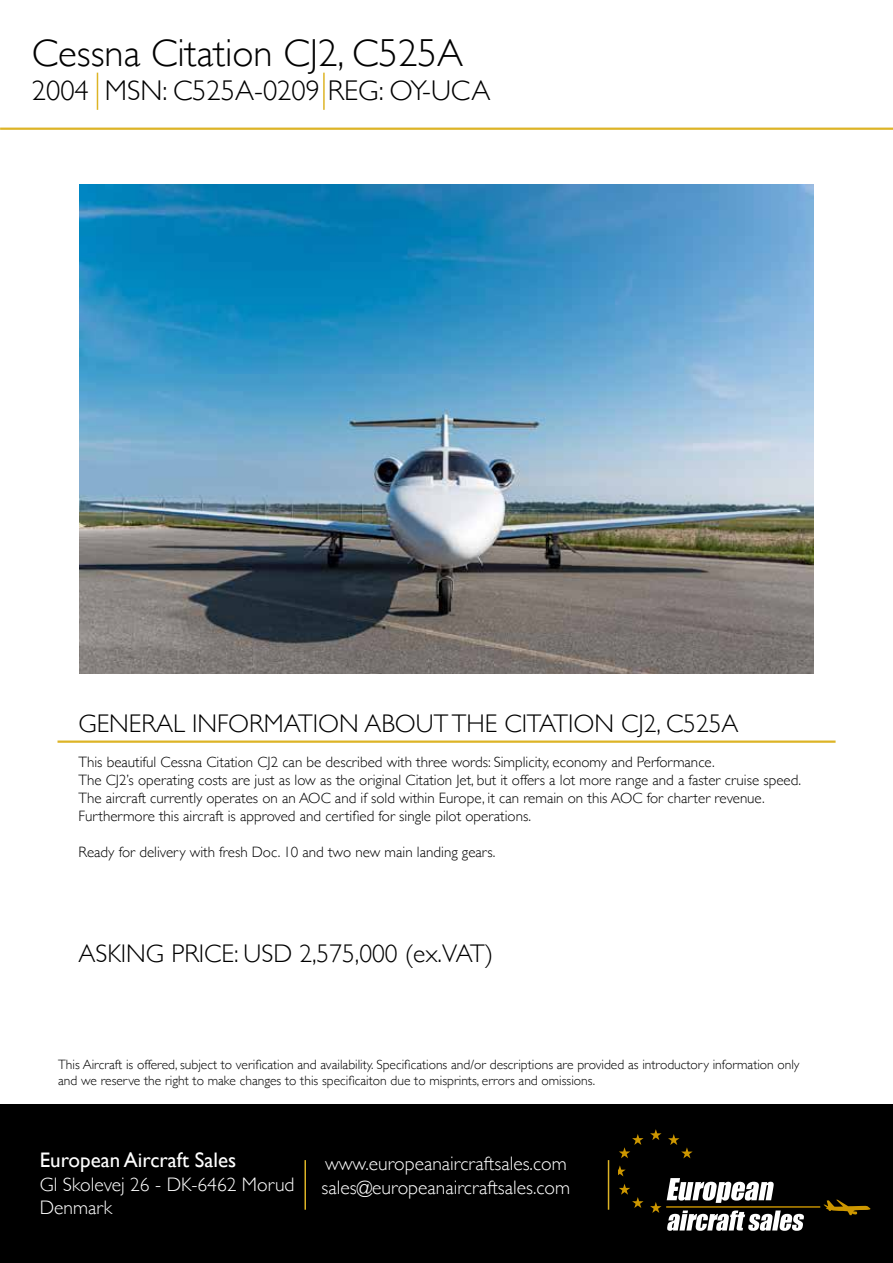
<style>
.page{position:relative;width:893px;height:1263px;background:#fff}
.page>*{position:absolute;margin:0;border:0;box-sizing:border-box;transform-origin:0 0}
.t1{font:300 39px "Gill Sans";color:#000}
.t2{font:300 28.5px "Gill Sans";color:#000}
.t3{font:300 25.5px "Gill Sans";color:#000}
.t4{font:21px "Gill Sans";color:#fff}
.t5{font:300 19.5px/23.4px "Gill Sans";color:#fff}
.t6{font:300 15px/18px "Gill Sans";color:#000}
.t7{font:300 13.5px/16.2px "Gill Sans";color:#000}
</style>
<div class="page">
<div style="left:0;top:1104px;width:893px;height:159px;background:#000"></div>
<hr style="left:304px;top:1160px;width:2px;height:50px;background:#ddb426">
<hr style="left:608px;top:1160px;width:1px;height:50px;background:#ddb426">
<svg style="left:618px;top:1129px;width:253px;height:102px"></svg>
<hr style="left:0;top:128px;width:893px;height:2px;background:#ddb426">
<hr style="left:323px;top:73px;width:2px;height:37px;background:#ddb426">
<hr style="left:97px;top:73px;width:1px;height:37px;background:#ddb426">
<img style="left:79px;top:184px;width:734px;height:489px">
<hr style="left:58px;top:740px;width:778px;height:3px;background:#ddb426">
<h1 class="t1" style="left:32px;top:22px;width:433px">Cessna Citation CJ2, C525A</h1>
<h2 class="t2" style="left:32px;top:68px;width:460px">2004 MSN: C525A-0209 REG: OY-UCA</h2>
<h3 class="t3" style="left:78px;top:703px;width:662px">GENERAL INFORMATION ABOUT THE CITATION CJ2, C525A</h3>
<p class="t6" style="left:78px;top:752px;width:724px">This beautiful Cessna Citation CJ2 can be described with three words: Simplicity, economy and Performance.<br>The CJ2’s operating costs are just as low as the original Citation Jet, but it offers a lot more range and a faster cruise speed.<br>The aircraft currently operates on an AOC and if sold within Europe, it can remain on this AOC for charter revenue.<br>Furthermore this aircraft is approved and certified for single pilot operations.</p>
<p class="t6" style="left:78px;top:842px;width:418px">Ready for delivery with fresh Doc. 10 and two new main landing gears.</p>
<h3 class="t3" style="left:78px;top:933px;width:416px">ASKING PRICE: USD 2,575,000 (ex.VAT)</h3>
<p class="t7" style="left:58px;top:1055px;width:743px">This Aircraft is offered, subject to verification and availability. Specifications and/or descriptions are provided as introductory information only and we reserve the right to make changes to this specificaiton due to misprints, errors and omissions.</p>
<h3 class="t4" style="left:40px;top:1148px;width:198px">European Aircraft Sales</h3>
<h3 class="t5" style="left:40px;top:1171px;width:256px">Gl Skolevej 26 - DK-6462 Morud<br>Denmark</h3>
<h3 class="t5" style="left:322px;top:1151px;width:250px">www.europeanaircraftsales.com sales@europeanaircraftsales.com</h3>
</div>
